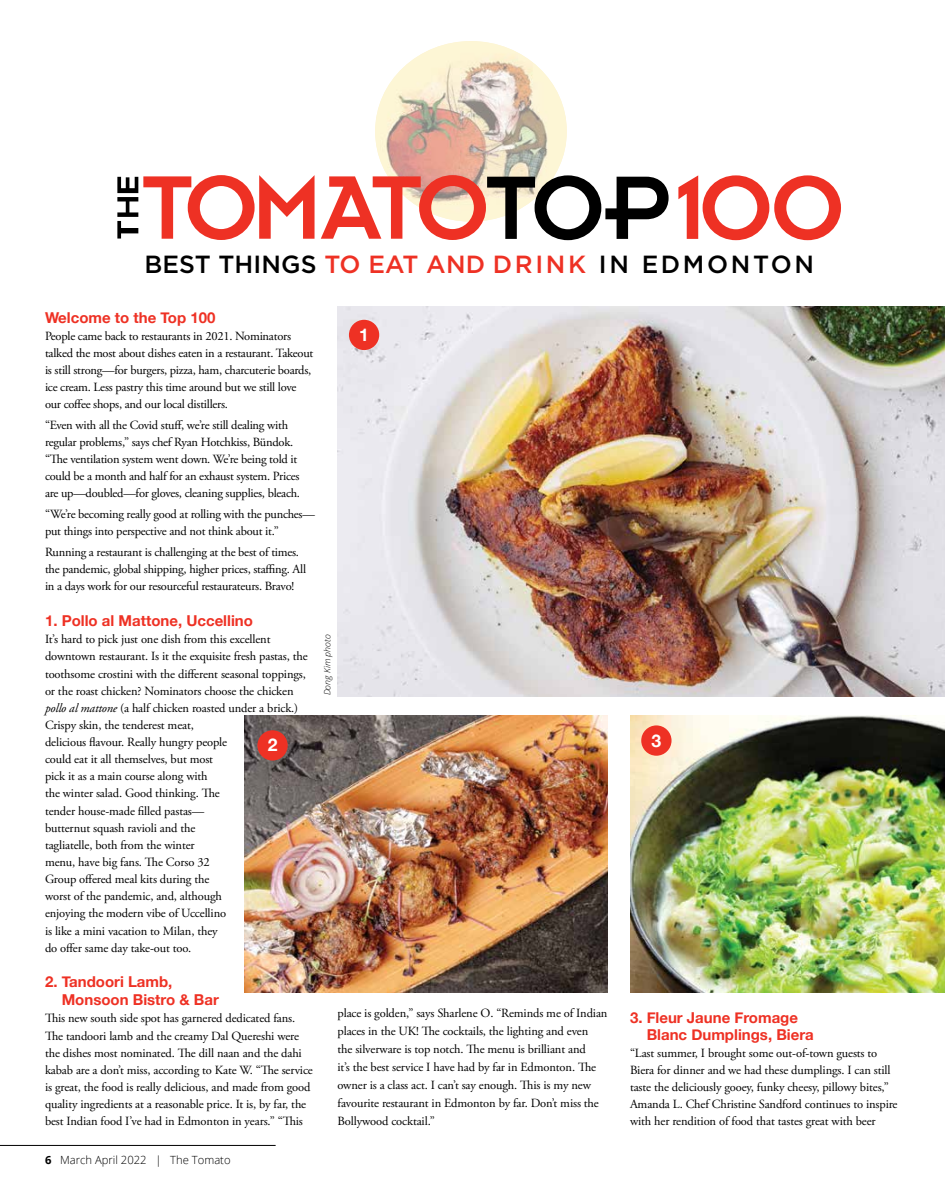
<style>
.page{position:relative;width:945px;height:1204px;background:#fff}
.page>*{position:absolute;margin:0;border:0;box-sizing:border-box;transform-origin:0 0}
.t1{font:500 24.75px "Gotham";letter-spacing:.005em;color:#000}
.t2{font:700 17.5px "Helvetica Neue";color:#fff}
.t3{font:700 15px/17.8px "Helvetica Neue";color:#ee3124}
.t4{font:12.5px/17.1px "Adobe Garamond Pro";letter-spacing:-.01em;color:#000}
.t5{font:300 11.25px "Open Sans";color:#000}
.t6{font:italic 300 8.75px "Open Sans";color:#000}
.s1{color:#ee3124}
.s2{font-style:italic}
.s3{font-weight:700}
</style>
<div class="page">
<hr style="left:0;top:1145px;width:276px;height:1px;background:#000">
<img style="left:375px;top:41px;width:192px;height:134px">
<img style="left:630px;top:716px;width:315px;height:276px">
<div style="left:641px;top:725px;width:31px;height:31px;background:#ee3124;border-radius:50%"></div>
<svg style="left:678px;top:175px;width:163px;height:65px"></svg>
<svg style="left:321px;top:175px;width:348px;height:65px"></svg>
<svg style="left:117px;top:175px;width:198px;height:65px"></svg>
<img style="left:338px;top:306px;width:607px;height:390px">
<div style="left:349px;top:320px;width:30px;height:30px;background:#ee3124;border-radius:50%"></div>
<img style="left:244px;top:716px;width:364px;height:276px">
<div style="left:257px;top:730px;width:31px;height:30px;background:#ee3124;border-radius:50%"></div>
<h1 class="t1" style="left:144px;top:248px;width:671px">BEST THINGS <span class="s1">TO EAT AND DRINK</span> IN EDMONTON</h1>
<p class="t3" style="left:45px;top:309px;width:172px">Welcome to the Top 100</p>
<p class="t4" style="left:45px;top:328px;width:270px">People came back to restaurants in 2021. Nominators talked the most about dishes eaten in a restaurant. Takeout is still strong—for burgers, pizza, ham, charcuterie boards, ice cream. Less pastry this time around but we still love our coffee shops, and our local distillers.</p>
<p class="t4" style="left:45px;top:417px;width:257px">“Even with all the Covid stuff, we’re still dealing with regular problems,” says chef Ryan Hotchkiss, Bündok. “The ventilation system went down. We’re being told it could be a month and half for an exhaust system. Prices are up—doubled—for gloves, cleaning supplies, bleach.</p>
<p class="t4" style="left:45px;top:506px;width:271px">“We’re becoming really good at rolling with the punches— put things into perspective and not think about it.”</p>
<p class="t4" style="left:45px;top:544px;width:263px">Running a restaurant is challenging at the best of times. the pandemic, global shipping, higher prices, staffing. All in a days work for our resourceful restaurateurs. Bravo!</p>
<h2 class="t2" style="left:359px;top:321px;width:11px">1</h2>
<p class="t3" style="left:45px;top:612px;width:209px">1. Pollo al Mattone, Uccellino</p>
<p class="t4" style="left:45px;top:631px;width:264px">It’s hard to pick just one dish from this excellent downtown restaurant. Is it the exquisite fresh pastas, the toothsome crostini with the different seasonal toppings, or the roast chicken? Nominators choose the chicken <span class="s2">pollo al mattone</span> (a half chicken roasted under a brick.)<br>Crispy skin, the tenderest meat,<br>delicious flavour. Really hungry people<br>could eat it all themselves, but most<br>pick it as a main course along with<br>the winter salad. Good thinking. The<br>tender house-made filled pastas—<br>butternut squash ravioli and the<br>tagliatelle, both from the winter<br>menu, have big fans. The Corso 32<br>Group offered meal kits during the<br>worst of the pandemic, and, although<br>enjoying the modern vibe of Uccellino<br>is like a mini vacation to Milan, they<br>do offer same day take-out too.</p>
<p class="t3" style="left:62px;top:973px;width:159px;text-indent:-17px">2. Tandoori Lamb,<br>Monsoon Bistro &amp; Bar</p>
<p class="t4" style="left:45px;top:1010px;width:269px">This new south side spot has garnered dedicated fans.<br>The tandoori lamb and the creamy Dal Quereshi were the dishes most nominated. The dill naan and the dahi kabab are a don’t miss, according to Kate W. “The service is great, the food is really delicious, and made from good quality ingredients at a reasonable price. It is, by far, the best Indian food I’ve had in Edmonton in years.” “This</p>
<h2 class="t2" style="left:268px;top:731px;width:11px">2</h2>
<p class="t6" style="left:321px;top:695px;width:62px;rotate:-90deg">Dong Kim photo</p>
<h2 class="t2" style="left:652px;top:726px;width:11px">3</h2>
<p class="t4" style="left:338px;top:1004px;width:272px;line-height:18px">place is golden,” says Sharlene O. “Reminds me of Indian places in the UK! The cocktails, the lighting and even<br>the silverware is top notch. The menu is brilliant and<br>it’s the best service I have had by far in Edmonton. The owner is a class act. I can’t say enough. This is my new favourite restaurant in Edmonton by far. Don’t miss the Bollywood cocktail.”</p>
<p class="t3" style="left:647px;top:1009px;width:169px;text-indent:-17px">3. Fleur Jaune Fromage<br>Blanc Dumplings, Biera</p>
<p class="t4" style="left:630px;top:1045px;width:269px">“Last summer, I brought some out-of-town guests to Biera for dinner and we had these dumplings. I can still taste the deliciously gooey, funky cheesy, pillowy bites,” Amanda L. Chef Christine Sandford continues to inspire with her rendition of food that tastes great with beer</p>
<p class="t5" style="left:45px;top:1152px;width:187px"><span class="s3">6</span> March April 2022 | The Tomato</p>
</div>
